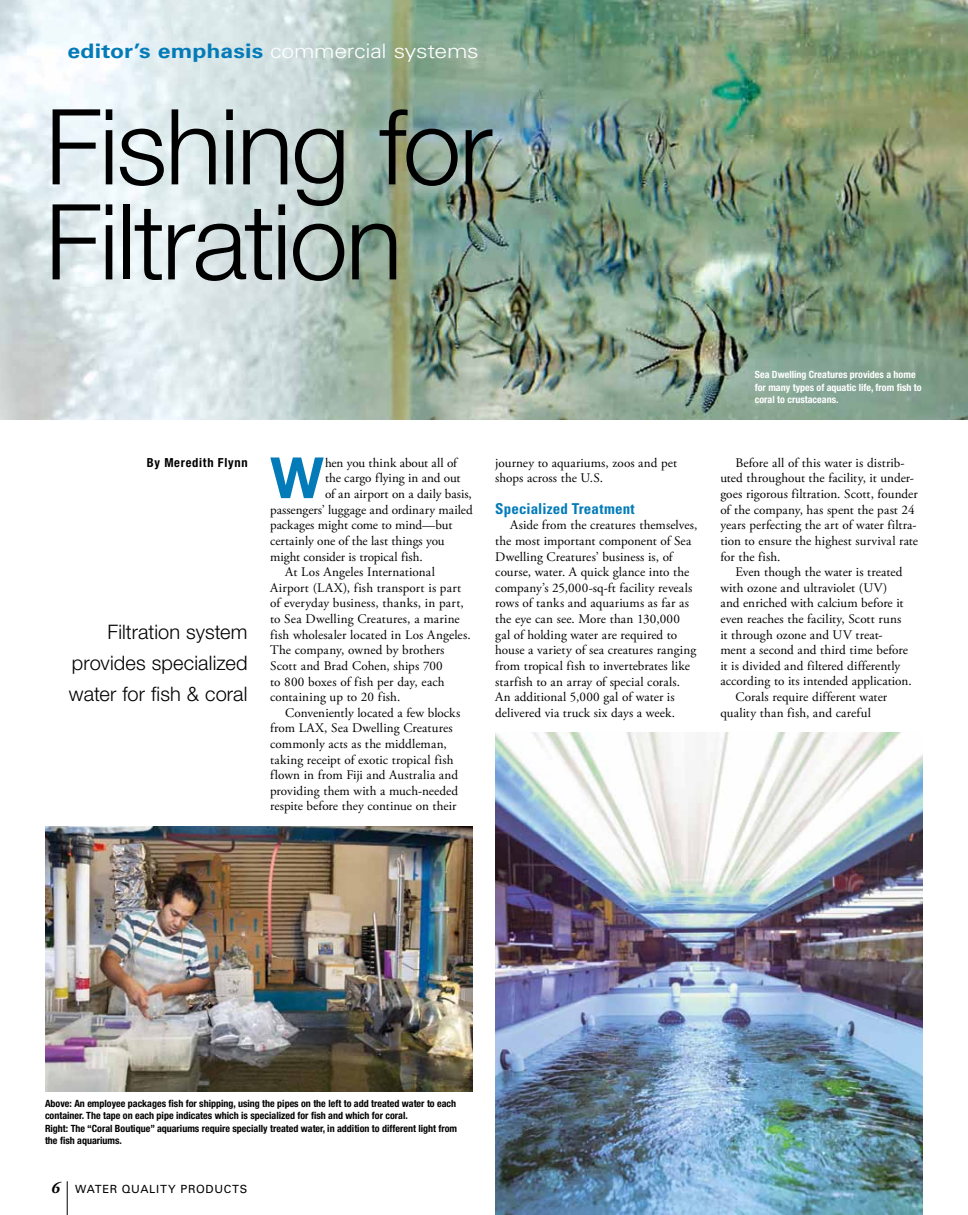
<style>
.page{position:relative;width:968px;height:1215px;background:#fff}
.page>*{position:absolute;margin:0;border:0;box-sizing:border-box;transform-origin:0 0}
.t1{font:300 105px/95px "Helvetica Neue LT Std";letter-spacing:-.02em;color:#000}
.t2{font:700 56.88px "Helvetica Neue LT Std";color:#037bb9}
.t3{font:300 20px/31.2px "Helvetica Neue LT Std";letter-spacing:.005em;color:#000;text-align:justify}
.t4{font:300 20px "Univers LT Std";letter-spacing:-.01em;color:#fff;scale:1.15 1}
.t5{font:700 condensed 15px "Univers LT Std";letter-spacing:.01em;color:#037bb9}
.t6{font:13.12px/15.6px "Adobe Garamond Pro";letter-spacing:.005em;color:#000}
.t7{font:700 condensed 12.5px "Helvetica Neue LT Std";letter-spacing:.055em;color:#000}
.t8{font:11.25px "Univers LT Std";letter-spacing:.065em;color:#000}
.t9{font:700 condensed 10px/12.5px "Helvetica Neue LT Std";color:#000}
.t10{font:700 condensed 10px/12.5px "Helvetica Neue LT Std";color:#fff}
.s1{font-weight:700;color:#037bb9}
.s2{font-family:"Adobe Garamond Pro";font-weight:700;font-style:italic;font-size:16.25px}
</style>
<div class="page">
<hr style="left:67px;top:1182px;width:1px;height:33px;background:#000">
<img style="left:0;top:0;width:968px;height:420px">
<img style="left:495px;top:732px;width:427px;height:483px">
<img style="left:45px;top:826px;width:427px;height:266px">
<h3 class="t4" style="left:68px;top:39px;width:359px"><span class="s1">editor’s emphasis</span> commercial systems</h3>
<h1 class="t1" style="left:45px;top:97px;width:449px">Fishing for<br>Filtration</h1>
<p class="t7" style="left:147px;top:455px;width:102px">By Meredith Flynn</p>
<h3 class="t3" style="left:69px;top:616px;width:180px;text-indent:38px">Filtration system provides specialized water for fish &amp; coral</h3>
<h2 class="t2" style="left:270px;top:443px;width:55px">W</h2>
<p class="t6" style="left:325px;top:455px;width:133px">hen you think about all of</p>
<p class="t6" style="left:325px;top:471px;width:137px">the cargo flying in and out</p>
<p class="t6" style="left:325px;top:487px;width:148px">of an airport on a daily basis,</p>
<p class="t6" style="left:270px;top:502px;width:204px">passengers’ luggage and ordinary mailed</p>
<p class="t6" style="left:270px;top:518px;width:184px">packages might come to mind—but</p>
<p class="t6" style="left:270px;top:533px;width:176px">certainly one of the last things you</p>
<p class="t6" style="left:270px;top:549px;width:154px">might consider is tropical fish.</p>
<p class="t6" style="left:285px;top:565px;width:151px">At Los Angeles International</p>
<p class="t6" style="left:270px;top:580px;width:192px">Airport (LAX), fish transport is part</p>
<p class="t6" style="left:270px;top:596px;width:195px">of everyday business, thanks, in part,</p>
<p class="t6" style="left:270px;top:612px;width:191px">to Sea Dwelling Creatures, a marine</p>
<p class="t6" style="left:270px;top:627px;width:202px">fish wholesaler located in Los Angeles.</p>
<p class="t6" style="left:270px;top:643px;width:176px">The company, owned by brothers</p>
<p class="t6" style="left:270px;top:658px;width:174px">Scott and Brad Cohen, ships 700</p>
<p class="t6" style="left:270px;top:674px;width:176px">to 800 boxes of fish per day, each</p>
<p class="t6" style="left:270px;top:690px;width:132px">containing up to 20 fish.</p>
<p class="t6" style="left:285px;top:705px;width:177px">Conveniently located a few blocks</p>
<p class="t6" style="left:270px;top:721px;width:184px">from LAX, Sea Dwelling Creatures</p>
<p class="t6" style="left:270px;top:737px;width:178px">commonly acts as the middleman,</p>
<p class="t6" style="left:270px;top:752px;width:185px">taking receipt of exotic tropical fish</p>
<p class="t6" style="left:270px;top:768px;width:189px">flown in from Fiji and Australia and</p>
<p class="t6" style="left:270px;top:783px;width:189px">providing them with a much-needed</p>
<p class="t6" style="left:270px;top:799px;width:188px">respite before they continue on their</p>
<p class="t6" style="left:495px;top:455px;width:183px">journey to aquariums, zoos and pet shops across the U.S.</p>
<p class="t5" style="left:495px;top:499px;width:141px">Specialized Treatment</p>
<p class="t6" style="left:495px;top:518px;width:204px;text-indent:15px">Aside from the creatures themselves, the most important component of Sea Dwelling Creatures’ business is, of course, water. A quick glance into the company’s 25,000-sq-ft facility reveals rows of tanks and aquariums as far as the eye can see. More than 130,000 gal of holding water are required to house a variety of sea creatures ranging from tropical fish to invertebrates like starfish to an array of special corals.<br>An additional 5,000 gal of water is delivered via truck six days a week.</p>
<p class="t10" style="left:754px;top:368px;width:168px">Sea Dwelling Creatures provides a home for many types of aquatic life, from fish to coral to crustaceans.</p>
<p class="t6" style="left:720px;top:455px;width:199px;text-indent:15px">Before all of this water is distrib&shy;uted throughout the facility, it under&shy;goes rigorous filtration. Scott, founder of the company, has spent the past 24 years perfecting the art of water filtra&shy;tion to ensure the highest survival rate for the fish.</p>
<p class="t6" style="left:735px;top:565px;width:168px">Even though the water is treated</p>
<p class="t6" style="left:720px;top:580px;width:168px">with ozone and ultraviolet (UV)</p>
<p class="t6" style="left:720px;top:596px;width:185px">and enriched with calcium before it</p>
<p class="t6" style="left:720px;top:611px;width:182px">even reaches the facility, Scott runs</p>
<p class="t6" style="left:720px;top:627px;width:164px">it through ozone and UV treat-</p>
<p class="t6" style="left:720px;top:643px;width:189px">ment a second and third time before</p>
<p class="t6" style="left:720px;top:658px;width:181px">it is divided and filtered differently</p>
<p class="t6" style="left:720px;top:674px;width:193px">according to its intended application.</p>
<p class="t6" style="left:735px;top:690px;width:153px">Corals require different water</p>
<p class="t6" style="left:720px;top:705px;width:152px">quality than fish, and careful</p>
<p class="t9" style="left:45px;top:1097px;width:413px">Above: An employee packages fish for shipping, using the pipes on the left to add treated water to each container. The tape on each pipe indicates which is specialized for fish and which for coral.<br>Right: The “Coral Boutique” aquariums require specially treated water, in addition to different light from the fish aquariums.</p>
<p class="t8" style="left:51px;top:1182px;width:198px"><span class="s2">6</span> WATER QUALITY PRODUCTS</p>
</div>
